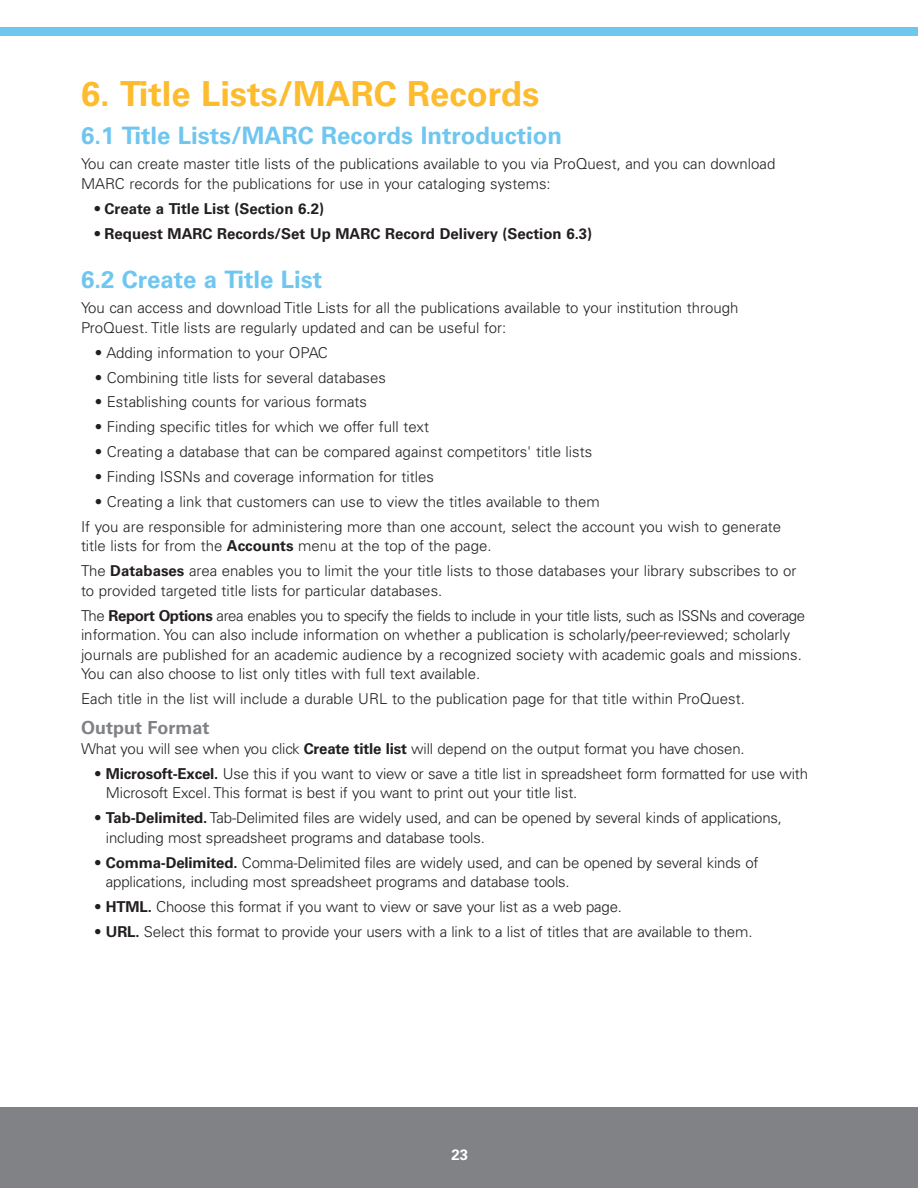
<style>
.page{position:relative;width:918px;height:1188px;background:#fff}
.page>*{position:absolute;margin:0;border:0;box-sizing:border-box;transform-origin:0 0}
.t1{font:700 34.5px "Univers";color:#fdbb2e}
.t2{font:700 24px "Univers";color:#6fc6ef}
.t3{font:700 18px "Univers";color:#808285}
.t4{font:300 15px/19.5px "Univers";color:#231f20}
.t5{font:300 15px/24.9px "Univers";letter-spacing:-.03em;color:#231f20}
.t6{font:700 15px "Univers";color:#231f20}
.t7{font:700 15px "Univers";color:#fff}
.s1{font-weight:700}
</style>
<div class="page">
<div style="left:0;top:27px;width:918px;height:9px;background:#6fc6ef"></div>
<div style="left:0;top:1107px;width:918px;height:81px;background:#808285"></div>
<h1 class="t1" style="left:81px;top:81px;width:460px">6. Title Lists/MARC Records</h1>
<h2 class="t2" style="left:81px;top:127px;width:483px">6.1 Title Lists/MARC Records Introduction</h2>
<p class="t4" style="left:81px;top:155px;width:696px">You can create master title lists of the publications available to you via ProQuest, and you can download<br>MARC records for the publications for use in your cataloging systems:</p>
<p class="t6" style="left:95px;top:203px;width:231px">• Create a Title List (Section 6.2)</p>
<p class="t6" style="left:95px;top:228px;width:499px">• Request MARC Records/Set Up MARC Record Delivery (Section 6.3)</p>
<h2 class="t2" style="left:81px;top:271px;width:243px">6.2 Create a Title List</h2>
<p class="t4" style="left:81px;top:299px;width:659px">You can access and download Title Lists for all the publications available to your institution through<br>ProQuest. Title lists are regularly updated and can be useful for:</p>
<p class="t4" style="left:95px;top:344px;width:235px">• Adding information to your OPAC</p>
<p class="t4" style="left:95px;top:369px;width:293px">• Combining title lists for several databases</p>
<p class="t4" style="left:95px;top:394px;width:274px">• Establishing counts for various formats</p>
<p class="t4" style="left:95px;top:419px;width:336px">• Finding specific titles for which we offer full text</p>
<p class="t4" style="left:95px;top:443px;width:499px">• Creating a database that can be compared against competitors' title lists</p>
<p class="t4" style="left:95px;top:468px;width:341px">• Finding ISSNs and coverage information for titles</p>
<p class="t4" style="left:81px;top:491px;width:702px;line-height:24.9px;text-indent:14px">• Creating a link that customers can use to view the titles available to them<br>If you are responsible for administering more than one account, select the account you wish to generate</p>
<p class="t4" style="left:81px;top:535px;width:717px;line-height:24.9px">title lists for from the <span class="s1">Accounts</span> menu at the top of the page.<br>The <span class="s1">Databases</span> area enables you to limit the your title lists to those databases your library subscribes to or</p>
<p class="t5" style="left:81px;top:579px;width:726px">to provided targeted title lists for particular databases.<br>The <span class="s1">Report Options</span> area enables you to specify the fields to include in your title lists, such as ISSNs and coverage</p>
<p class="t4" style="left:81px;top:626px;width:722px">information. You can also include information on whether a publication is scholarly/peer-reviewed; scholarly journals are published for an academic audience by a recognized society with academic goals and missions.<br>You can also choose to list only titles with full text available.</p>
<p class="t4" style="left:81px;top:690px;width:665px">Each title in the list will include a durable URL to the publication page for that title within ProQuest.</p>
<p class="t3" style="left:81px;top:721px;width:130px">Output Format</p>
<p class="t4" style="left:81px;top:740px;width:665px">What you will see when you click <span class="s1">Create title list</span> will depend on the output format you have chosen.</p>
<p class="t4" style="left:106px;top:765px;width:704px;text-indent:-12px">• <span class="s1">Microsoft-Excel.</span> Use this if you want to view or save a title list in spreadsheet form formatted for use with<br>Microsoft Excel. This format is best if you want to print out your title list.</p>
<p class="t4" style="left:106px;top:809px;width:678px;text-indent:-12px">• <span class="s1">Tab-Delimited.</span> Tab-Delimited files are widely used, and can be opened by several kinds of applications, including most spreadsheet programs and database tools.</p>
<p class="t4" style="left:106px;top:854px;width:654px;text-indent:-12px">• <span class="s1">Comma-Delimited.</span> Comma-Delimited files are widely used, and can be opened by several kinds of applications, including most spreadsheet programs and database tools.</p>
<p class="t4" style="left:94px;top:898px;width:529px">• <span class="s1">HTML.</span> Choose this format if you want to view or save your list as a web page.</p>
<p class="t4" style="left:94px;top:923px;width:660px">• <span class="s1">URL.</span> Select this format to provide your users with a link to a list of titles that are available to them.</p>
<p class="t7" style="left:452px;top:1150px;width:18px">23</p>
</div>
